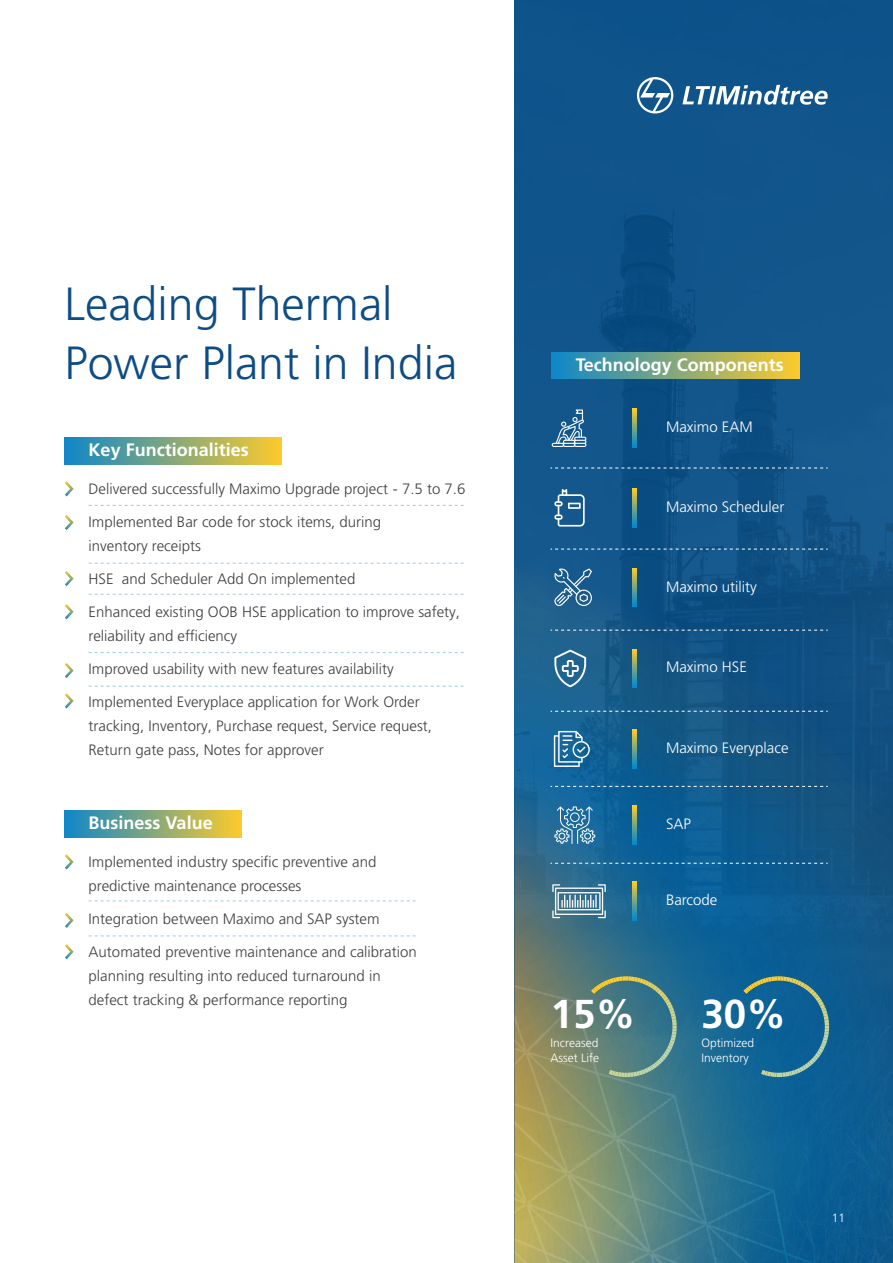
<style>
.page{position:relative;width:893px;height:1263px;background:#fff}
.page>*{position:absolute;margin:0;border:0;box-sizing:border-box;transform-origin:0 0}
.t1{font:300 46.5px/58.5px "Frutiger LT Pro";color:#0d4c85}
.t2{font:700 40.35px "Frutiger LT Pro";color:#fff}
.t3{font:700 18px "Frutiger LT Pro";color:#fff}
.t4{font:300 15px/24px "Frutiger LT Pro";color:#404041}
.t5{font:300 15px "Frutiger LT Pro";color:#fff}
.t6{font:300 12px/15px "Frutiger LT Pro";color:#fff}
</style>
<div class="page">
<div style="left:514px;top:0;width:379px;height:1263px;background:#0e538a"></div>
<img style="left:514px;top:113px;width:379px;height:1150px">
<svg style="left:65px;top:481px;width:9px;height:15px"></svg>
<svg style="left:65px;top:571px;width:9px;height:15px"></svg>
<svg style="left:65px;top:515px;width:9px;height:15px"></svg>
<svg style="left:65px;top:604px;width:9px;height:15px"></svg>
<svg style="left:65px;top:663px;width:9px;height:15px"></svg>
<svg style="left:65px;top:693px;width:9px;height:15px"></svg>
<div style="left:65px;top:438px;width:217px;height:26px;background:linear-gradient(to right,#0f87c9,#fdca2b)"></div>
<svg style="left:89px;top:505px;width:375px;height:1px"></svg>
<svg style="left:89px;top:563px;width:375px;height:1px"></svg>
<svg style="left:89px;top:594px;width:375px;height:1px"></svg>
<svg style="left:89px;top:686px;width:375px;height:1px"></svg>
<svg style="left:89px;top:652px;width:375px;height:1px"></svg>
<svg style="left:65px;top:854px;width:9px;height:15px"></svg>
<svg style="left:65px;top:913px;width:9px;height:15px"></svg>
<svg style="left:65px;top:944px;width:9px;height:15px"></svg>
<svg style="left:89px;top:900px;width:327px;height:1px"></svg>
<svg style="left:89px;top:935px;width:327px;height:1px"></svg>
<div style="left:65px;top:811px;width:176px;height:26px;background:linear-gradient(to right,#0f87c9,#fbca2d)"></div>
<svg style="left:637px;top:77px;width:36px;height:36px"></svg>
<svg style="left:682px;top:85px;width:146px;height:20px"></svg>
<svg style="left:554px;top:650px;width:32px;height:37px"></svg>
<svg style="left:551px;top:468px;width:277px;height:1px"></svg>
<svg style="left:551px;top:549px;width:277px;height:1px"></svg>
<svg style="left:633px;top:409px;width:3px;height:38px"></svg>
<svg style="left:633px;top:488px;width:3px;height:39px"></svg>
<svg style="left:633px;top:568px;width:3px;height:38px"></svg>
<svg style="left:633px;top:649px;width:3px;height:39px"></svg>
<svg style="left:551px;top:711px;width:277px;height:1px"></svg>
<svg style="left:551px;top:786px;width:277px;height:1px"></svg>
<svg style="left:551px;top:863px;width:277px;height:1px"></svg>
<svg style="left:551px;top:630px;width:277px;height:1px"></svg>
<svg style="left:633px;top:730px;width:3px;height:38px"></svg>
<svg style="left:743px;top:976px;width:86px;height:101px"></svg>
<svg style="left:591px;top:976px;width:86px;height:101px;background:#538181"></svg>
<svg style="left:552px;top:409px;width:34px;height:38px"></svg>
<svg style="left:633px;top:806px;width:3px;height:38px"></svg>
<svg style="left:633px;top:882px;width:3px;height:38px"></svg>
<svg style="left:554px;top:489px;width:31px;height:38px"></svg>
<svg style="left:554px;top:806px;width:41px;height:38px;background:#528db4"></svg>
<svg style="left:554px;top:568px;width:38px;height:38px"></svg>
<svg style="left:554px;top:731px;width:36px;height:36px"></svg>
<svg style="left:552px;top:884px;width:54px;height:34px;background:#759cb0"></svg>
<div style="left:552px;top:352px;width:247px;height:27px;background:linear-gradient(to right,#0f87c9,#fcca2c)"></div>
<h1 class="t1" style="left:64px;top:275px;width:394px">Leading Thermal<br>Power Plant in India</h1>
<p class="t3" style="left:89px;top:440px;width:162px">Key Functionalities</p>
<p class="t4" style="left:89px;top:476px;width:378px">Delivered successfully Maximo Upgrade project - 7.5 to 7.6</p>
<p class="t4" style="left:89px;top:509px;width:294px">Implemented Bar code for stock items, during inventory receipts</p>
<p class="t4" style="left:89px;top:566px;width:268px">HSE and Scheduler Add On implemented</p>
<p class="t4" style="left:89px;top:599px;width:373px">Enhanced existing OOB HSE application to improve safety, reliability and efficiency</p>
<p class="t4" style="left:89px;top:656px;width:307px">Improved usability with new features availability</p>
<p class="t4" style="left:89px;top:689px;width:345px">Implemented Everyplace application for Work Order tracking, Inventory, Purchase request, Service request,<br>Return gate pass, Notes for approver</p>
<p class="t3" style="left:89px;top:813px;width:126px">Business Value</p>
<p class="t4" style="left:89px;top:849px;width:289px">Implemented industry specific preventive and predictive maintenance processes</p>
<p class="t4" style="left:89px;top:906px;width:292px">Integration between Maximo and SAP system</p>
<p class="t4" style="left:89px;top:939px;width:330px">Automated preventive maintenance and calibration planning resulting into reduced turnaround in defect tracking &amp; performance reporting</p>
<p class="t3" style="left:576px;top:354px;width:210px">Technology Components</p>
<p class="t5" style="left:666px;top:418px;width:88px">Maximo EAM</p>
<p class="t5" style="left:666px;top:498px;width:120px">Maximo Scheduler</p>
<p class="t5" style="left:666px;top:578px;width:92px">Maximo utility</p>
<p class="t5" style="left:666px;top:658px;width:82px">Maximo HSE</p>
<p class="t5" style="left:666px;top:739px;width:124px">Maximo Everyplace</p>
<p class="t5" style="left:666px;top:815px;width:27px">SAP</p>
<p class="t5" style="left:666px;top:891px;width:53px">Barcode</p>
<h2 class="t2" style="left:551px;top:990px;width:87px">15%</h2>
<p class="t6" style="left:551px;top:1035px;width:50px">Increased<br>Asset Life</p>
<h2 class="t2" style="left:701px;top:990px;width:87px">30%</h2>
<p class="t6" style="left:701px;top:1035px;width:54px">Optimized<br>Inventory</p>
<p class="t6" style="left:832px;top:1210px;width:15px">11</p>
</div>
